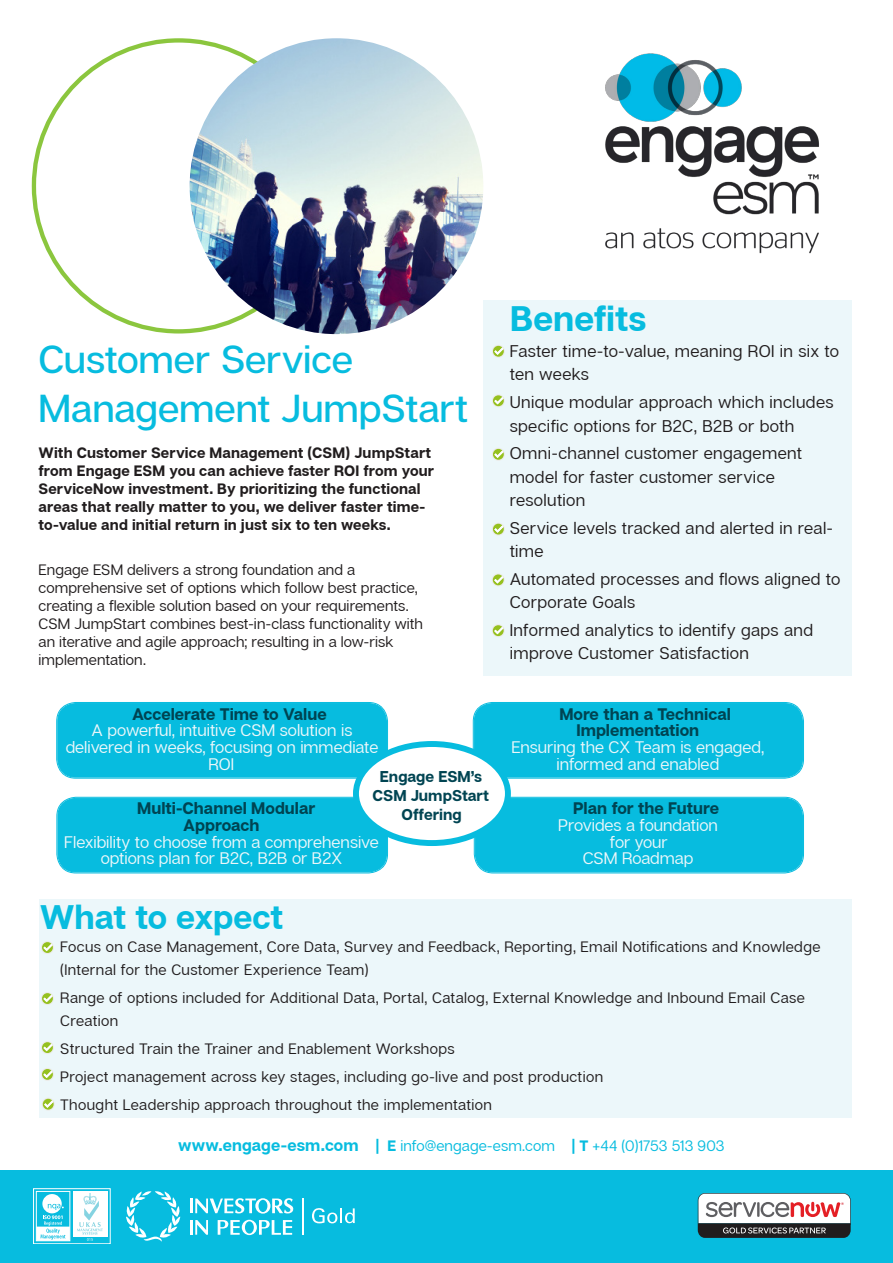
<style>
.page{position:relative;width:893px;height:1263px;background:#fff}
.page>*{position:absolute;margin:0;border:0;box-sizing:border-box;transform-origin:0 0}
.Box3_Text{font:500 39px "Articulat C Fv 2";letter-spacing:-.005em;color:#07bcdf}
.Box3_Text-2{font:700 35.25px "Articulat C Fv 2";letter-spacing:-.005em;color:#07bcdf}
.Box3_Text-3{font:700 33.9px "Articulat C Fv 2";letter-spacing:-.01em;color:#07bcdf}
.Box2_List{font:16.8px/23.1px "Articulat C Fv 2 Text";letter-spacing:.02em;color:#211d1e}
.t1{font:16.65px/16.6px "Articulat C Fv 2 Text";color:#ecf7fa;text-align:center}
.t2{font:700 16.65px "Articulat C Fv 2";color:#004452}
.t3{font:700 15.6px/18.8px "Articulat C Fv 2";color:#004452;text-align:center}
.Box2_List-2{font:15px/23.1px "Articulat C Fv 2 Text";letter-spacing:.025em;color:#211d1e}
.Box2_Text{font:15px/18px "Articulat C Fv 2 Text";letter-spacing:.005em;color:#211d1e}
.Box2_Text-2{font:700 15px/18px "Articulat C Fv 2";letter-spacing:.01em;color:#211d1e}
.t4{font:15px "Articulat C Fv 2 Text";letter-spacing:.005em;color:#07bcdf}
.s1{font-family:"Articulat C Fv 2";font-weight:700;font-size:16.5px}
.s2{font-family:"Articulat C Fv 2";font-weight:700}
</style>
<div class="page">
<div style="left:0;top:1170px;width:893px;height:93px;background:#07bcdf"></div>
<svg style="left:698px;top:1193px;width:153px;height:45px;background:#a99fa1"></svg>
<img style="left:190px;top:38px;width:293px;height:296px">
<hr style="left:190px;top:1220px;width:3px;height:15px;background:#fff">
<svg style="left:195px;top:1220px;width:13px;height:15px"></svg>
<svg style="left:218px;top:1220px;width:74px;height:15px"></svg>
<hr style="left:190px;top:1198px;width:3px;height:15px;background:#fff">
<svg style="left:195px;top:1198px;width:98px;height:15px"></svg>
<svg style="left:126px;top:1191px;width:55px;height:51px"></svg>
<svg style="left:312px;top:1208px;width:43px;height:15px"></svg>
<hr style="left:302px;top:1198px;width:2px;height:37px;background:#fff">
<svg style="left:33px;top:1188px;width:77px;height:56px"></svg>
<img style="left:605px;top:53px;width:214px;height:201px">
<div style="left:39px;top:899px;width:813px;height:219px;background:#ecf7fa"></div>
<div style="left:41px;top:941px;width:13px;height:13px;background:#ebeae6;border-radius:50%"></div>
<svg style="left:42px;top:942px;width:11px;height:11px"></svg>
<div style="left:41px;top:1041px;width:13px;height:13px;background:#ebeae6;border-radius:50%"></div>
<svg style="left:42px;top:1042px;width:11px;height:11px"></svg>
<div style="left:41px;top:992px;width:13px;height:13px;background:#ebeae6;border-radius:50%"></div>
<svg style="left:42px;top:993px;width:11px;height:11px"></svg>
<div style="left:41px;top:1068px;width:13px;height:13px;background:#ebeae6;border-radius:50%"></div>
<svg style="left:42px;top:1069px;width:11px;height:11px"></svg>
<div style="left:58px;top:703px;width:328px;height:74px;background:#07bcdf;border-radius:18px"></div>
<div style="left:56px;top:702px;width:332px;height:76px;border:1px solid #07bcdf;border-radius:19px"></div>
<div style="left:58px;top:703px;width:329px;height:74px;border:1px solid #07bcdf;border-radius:18px"></div>
<div style="left:58px;top:704px;width:328px;height:72px;border:1px solid #07bcdf;border-radius:17px"></div>
<div style="left:474px;top:703px;width:328px;height:74px;background:#07bcdf;border-radius:18px"></div>
<div style="left:473px;top:702px;width:331px;height:76px;border:1px solid #07bcdf;border-radius:19px"></div>
<div style="left:474px;top:703px;width:329px;height:74px;border:1px solid #07bcdf;border-radius:18px"></div>
<div style="left:475px;top:704px;width:327px;height:72px;border:1px solid #07bcdf;border-radius:17px"></div>
<div style="left:58px;top:798px;width:328px;height:74px;background:#07bcdf;border-radius:18px"></div>
<div style="left:56px;top:797px;width:332px;height:76px;border:1px solid #07bcdf;border-radius:19px"></div>
<div style="left:58px;top:798px;width:329px;height:74px;border:1px solid #07bcdf;border-radius:18px"></div>
<div style="left:59px;top:799px;width:327px;height:72px;border:1px solid #07bcdf;border-radius:17px"></div>
<div style="left:475px;top:798px;width:327px;height:74px;background:#07bcdf;border-radius:18px"></div>
<div style="left:474px;top:797px;width:330px;height:76px;border:1px solid #07bcdf;border-radius:19px"></div>
<div style="left:475px;top:798px;width:328px;height:74px;border:1px solid #07bcdf;border-radius:18px"></div>
<div style="left:476px;top:799px;width:326px;height:72px;border:1px solid #07bcdf;border-radius:17px"></div>
<div style="left:483px;top:300px;width:369px;height:376px;background:#ecf7fa"></div>
<svg style="left:492px;top:394px;width:13px;height:13px"></svg>
<svg style="left:493px;top:395px;width:11px;height:11px"></svg>
<div style="left:492px;top:448px;width:13px;height:13px;background:#ebeae6;border-radius:50%"></div>
<svg style="left:493px;top:449px;width:11px;height:11px"></svg>
<svg style="left:492px;top:345px;width:13px;height:13px"></svg>
<svg style="left:493px;top:346px;width:11px;height:11px"></svg>
<svg style="left:492px;top:523px;width:13px;height:13px"></svg>
<svg style="left:493px;top:524px;width:11px;height:10px"></svg>
<svg style="left:42px;top:1098px;width:13px;height:13px"></svg>
<svg style="left:43px;top:1099px;width:11px;height:10px"></svg>
<svg style="left:492px;top:573px;width:13px;height:13px"></svg>
<svg style="left:493px;top:574px;width:11px;height:11px"></svg>
<div style="left:356px;top:744px;width:152px;height:99px;background:#fff;border-radius:50%"></div>
<div style="left:353px;top:741px;width:158px;height:105px;border:6px solid #07bcdf;border-radius:50%"></div>
<svg style="left:492px;top:624px;width:13px;height:13px"></svg>
<svg style="left:493px;top:625px;width:11px;height:11px"></svg>
<p class="Box3_Text" style="left:39px;top:336px;width:316px">Customer Service</p>
<p class="Box3_Text" style="left:39px;top:385px;width:431px">Management JumpStart</p>
<p class="Box2_Text-2" style="left:39px;top:445px;width:397px">With Customer Service Management (CSM) JumpStart from Engage ESM you can achieve faster ROI from your ServiceNow investment. By prioritizing the functional areas that really matter to you, we deliver faster time&shy;to-value and initial return in just six to ten weeks.</p>
<p class="Box2_Text" style="left:39px;top:561px;width:386px">Engage ESM delivers a strong foundation and a comprehensive set of options which follow best practice, creating a flexible solution based on your requirements.<br>CSM JumpStart combines best-in-class functionality with an iterative and agile approach; resulting in a low-risk implementation.</p>
<p class="t2" style="left:132px;top:704px;width:196px">Accelerate Time to Value</p>
<p class="t1" style="left:92px;top:722px;width:262px">A powerful, intuitive CSM solution is</p>
<p class="t1" style="left:66px;top:739px;width:314px">delivered in weeks, focusing on immediate<br>ROI</p>
<p class="t3" style="left:373px;top:768px;width:118px">Engage ESM’s<br>CSM JumpStart</p>
<p class="t3" style="left:402px;top:805px;width:62px">Offering</p>
<p class="t2" style="left:137px;top:798px;width:180px">Multi-Channel Modular</p>
<p class="t2" style="left:183px;top:815px;width:78px">Approach</p>
<p class="t1" style="left:64px;top:834px;width:316px">Flexibility to choose from a comprehensive options plan for B2C, B2B or B2X</p>
<p class="Box3_Text-3" style="left:40px;top:897px;width:245px">What to expect</p>
<p class="Box3_Text-2" style="left:510px;top:297px;width:137px">Benefits</p>
<p class="Box2_List" style="left:510px;top:340px;width:331px">Faster time-to-value, meaning ROI in six to ten weeks</p>
<p class="Box2_List" style="left:510px;top:391px;width:325px">Unique modular approach which includes specific options for B2C, B2B or both</p>
<p class="Box2_List" style="left:510px;top:442px;width:294px">Omni-channel customer engagement model for faster customer service resolution</p>
<p class="Box2_List" style="left:510px;top:516px;width:325px">Service levels tracked and alerted in real&shy;time</p>
<p class="Box2_List" style="left:510px;top:567px;width:332px">Automated processes and flows aligned to<br>Corporate Goals</p>
<p class="Box2_List" style="left:510px;top:619px;width:305px">Informed analytics to identify gaps and improve Customer Satisfaction</p>
<p class="t2" style="left:559px;top:704px;width:173px">More than a Technical</p>
<p class="t2" style="left:576px;top:720px;width:124px">Implementation</p>
<p class="t1" style="left:511px;top:739px;width:255px">Ensuring the CX Team is engaged,</p>
<p class="t1" style="left:556px;top:756px;width:164px">informed and enabled</p>
<p class="t2" style="left:573px;top:798px;width:147px">Plan for the Future</p>
<p class="t1" style="left:558px;top:817px;width:161px">Provides a foundation</p>
<p class="t1" style="left:610px;top:834px;width:60px">for your</p>
<p class="t1" style="left:583px;top:851px;width:112px">CSM Roadmap</p>
<p class="Box2_List-2" style="left:60px;top:936px;width:762px">Focus on Case Management, Core Data, Survey and Feedback, Reporting, Email Notifications and Knowledge (Internal for the Customer Experience Team)</p>
<p class="Box2_List-2" style="left:60px;top:987px;width:746px">Range of options included for Additional Data, Portal, Catalog, External Knowledge and Inbound Email Case<br>Creation</p>
<p class="Box2_List-2" style="left:60px;top:1038px;width:396px">Structured Train the Trainer and Enablement Workshops</p>
<p class="Box2_List-2" style="left:60px;top:1066px;width:544px">Project management across key stages, including go-live and post production</p>
<p class="Box2_List-2" style="left:60px;top:1093px;width:433px">Thought Leadership approach throughout the implementation</p>
<p class="t4" style="left:178px;top:1137px;width:548px"><span class="s1">www.engage-esm.com</span> <span class="s2">| E</span> info@engage-esm.com <span class="s2">| T</span> +44 (0)1753 513 903</p>
</div>
